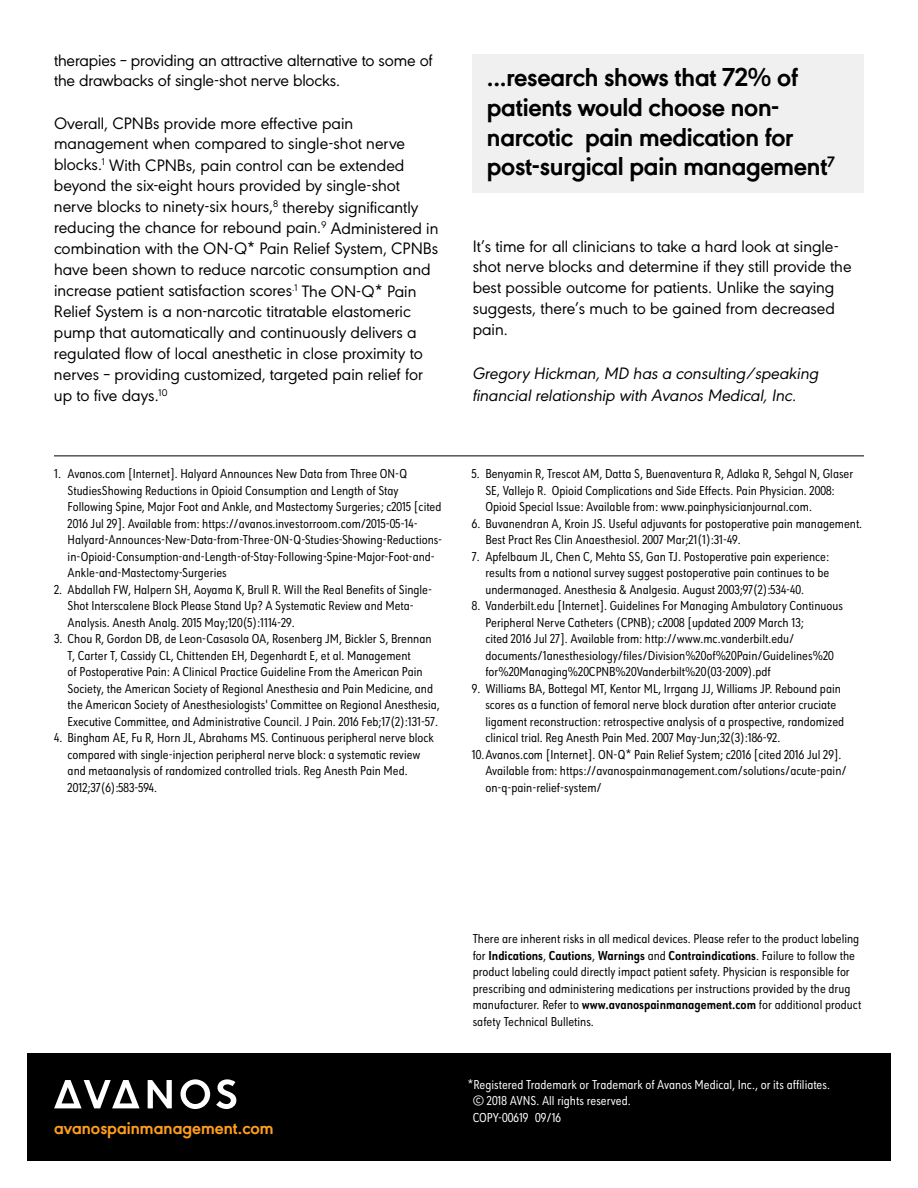
<style>
.page{position:relative;width:918px;height:1188px;background:#fff}
.page>*{position:absolute;margin:0;border:0;box-sizing:border-box;transform-origin:0 0}
.t1{font:700 27px/30px "Avanos Sans";letter-spacing:-.01em;color:#000}
.t2{font:700 18px "Avanos Sans";color:#ff9e1c}
.t3{font:17.25px/21px "Avanos Sans";color:#000}
.t4{font:italic 17.25px/22.5px "Avanos Sans";color:#000}
.t5{font:13.5px/16.5px "Avanos Sans Cond";color:#000}
.t6{font:13.5px/16.5px "Avanos Sans Cond";color:#fff}
.s1{font-weight:700}
</style>
<div class="page">
<div style="left:27px;top:1053px;width:864px;height:108px;background:#000"></div>
<svg style="left:54px;top:1080px;width:86px;height:28px"></svg>
<svg style="left:148px;top:1080px;width:24px;height:28px"></svg>
<svg style="left:180px;top:1079px;width:30px;height:30px"></svg>
<svg style="left:216px;top:1079px;width:20px;height:30px"></svg>
<hr style="left:54px;top:456px;width:810px;height:1px;background:#000">
<div style="left:472px;top:54px;width:391px;height:138px;background:#f0f0f0"></div>
<p class="t3" style="left:54px;top:48px;width:380px">therapies – providing an attractive alternative to some of the drawbacks of single-shot nerve blocks.</p>
<p class="t3" style="left:54px;top:111px;width:386px">Overall, CPNBs provide more effective pain management when compared to single-shot nerve blocks.<sup>1</sup> With CPNBs, pain control can be extended beyond the six-eight hours provided by single-shot nerve blocks to ninety-six hours,<sup>8</sup> thereby significantly reducing the chance for rebound pain.<sup>9</sup> Administered in combination with the ON-Q* Pain Relief System, CPNBs have been shown to reduce narcotic consumption and increase patient satisfaction scores<sup>.1</sup> The ON-Q* Pain Relief System is a non-narcotic titratable elastomeric pump that automatically and continuously delivers a regulated flow of local anesthetic in close proximity to nerves – providing customized, targeted pain relief for up to five days.<sup>10</sup></p>
<p class="t5" style="left:68px;top:465px;width:376px;text-indent:-14px">1. Avanos.com [Internet]. Halyard Announces New Data from Three ON-Q StudiesShowing Reductions in Opioid Consumption and Length of Stay Following Spine, Major Foot and Ankle, and Mastectomy Surgeries; c2015 [cited 2016 Jul 29]. Available from: https://avanos.investorroom.com/2015-05-14- Halyard-Announces-New-Data-from-Three-ON-Q-Studies-Showing-Reductions&shy;in-Opioid-Consumption-and-Length-of-Stay-Following-Spine-Major-Foot-and-Ankle-and-Mastectomy-Surgeries</p>
<p class="t5" style="left:68px;top:580px;width:366px;text-indent:-14px">2. Abdallah FW, Halpern SH, Aoyama K, Brull R. Will the Real Benefits of Single-<br>Shot Interscalene Block Please Stand Up? A Systematic Review and Meta-<br>Analysis. Anesth Analg. 2015 May;120(5):1114-29.</p>
<p class="t5" style="left:68px;top:630px;width:374px;text-indent:-14px">3. Chou R, Gordon DB, de Leon-Casasola OA, Rosenberg JM, Bickler S, Brennan T, Carter T, Cassidy CL, Chittenden EH, Degenhardt E, et al. Management<br>of Postoperative Pain: A Clinical Practice Guideline From the American Pain Society, the American Society of Regional Anesthesia and Pain Medicine, and the American Society of Anesthesiologists' Committee on Regional Anesthesia, Executive Committee, and Administrative Council. J Pain. 2016 Feb;17(2):131-57.</p>
<p class="t5" style="left:68px;top:729px;width:368px;text-indent:-14px">4. Bingham AE, Fu R, Horn JL, Abrahams MS. Continuous peripheral nerve block compared with single-injection peripheral nerve block: a systematic review and metaanalysis of randomized controlled trials. Reg Anesth Pain Med.<br>2012;37(6):583-594.</p>
<h1 class="t1" style="left:487px;top:60px;width:349px">...research shows that 72% of patients would choose non&shy;narcotic pain medication for post-surgical pain management<sup>7</sup></h1>
<p class="t3" style="left:473px;top:234px;width:380px">It’s time for all clinicians to take a hard look at single&shy;shot nerve blocks and determine if they still provide the best possible outcome for patients. Unlike the saying suggests, there’s much to be gained from decreased pain.</p>
<p class="t4" style="left:473px;top:361px;width:348px">Gregory Hickman, MD has a consulting/speaking financial relationship with Avanos Medical, Inc.</p>
<p class="t5" style="left:485px;top:465px;width:369px;text-indent:-14px">5. Benyamin R, Trescot AM, Datta S, Buenaventura R, Adlaka R, Sehgal N, Glaser<br>SE, Vallejo R. Opioid Complications and Side Effects. Pain Physician. 2008:<br>Opioid Special Issue: Available from: www.painphysicianjournal.com.</p>
<p class="t5" style="left:485px;top:514px;width:378px;text-indent:-14px">6. Buvanendran A, Kroin JS. Useful adjuvants for postoperative pain management.<br>Best Pract Res Clin Anaesthesiol. 2007 Mar;21(1):31-49.</p>
<p class="t5" style="left:485px;top:547px;width:345px;text-align:justify;text-indent:-14px">7. Apfelbaum JL, Chen C, Mehta SS, Gan TJ. Postoperative pain experience: results from a national survey suggest postoperative pain continues to be undermanaged. Anesthesia &amp; Analgesia. August 2003;97(2):534-40.</p>
<p class="t5" style="left:485px;top:597px;width:359px;text-indent:-14px">8. Vanderbilt.edu [Internet]. Guidelines For Managing Ambulatory Continuous Peripheral Nerve Catheters (CPNB); c2008 [updated 2009 March 13;<br>cited 2016 Jul 27]. Available from: http://www.mc.vanderbilt.edu/ documents/1anesthesiology/files/Division%20of%20Pain/Guidelines%20 for%20Managing%20CPNB%20Vanderbilt%20(03-2009).pdf</p>
<p class="t5" style="left:472px;top:679px;width:371px">9. Williams BA, Bottegal MT, Kentor ML, Irrgang JJ, Williams JP. Rebound pain</p>
<p class="t5" style="left:485px;top:696px;width:352px">scores as a function of femoral nerve block duration after anterior cruciate</p>
<p class="t5" style="left:485px;top:712px;width:360px">ligament reconstruction: retrospective analysis of a prospective, randomized</p>
<p class="t5" style="left:485px;top:729px;width:296px">clinical trial. Reg Anesth Pain Med. 2007 May-Jun;32(3):186-92.</p>
<p class="t5" style="left:472px;top:745px;width:371px">10.Avanos.com [Internet]. ON-Q* Pain Relief System; c2016 [cited 2016 Jul 29].</p>
<p class="t5" style="left:485px;top:762px;width:363px">Available from: https://avanospainmanagement.com/solutions/acute-pain/</p>
<p class="t5" style="left:485px;top:778px;width:118px">on-q-pain-relief-system/</p>
<h2 class="t2" style="left:54px;top:1114px;width:221px">avanospainmanagement.com</h2>
<p class="t5" style="left:473px;top:930px;width:390px">There are inherent risks in all medical devices. Please refer to the product labeling for <span class="s1">Indications</span>, <span class="s1">Cautions</span>, <span class="s1">Warnings</span> and <span class="s1">Contraindications</span>. Failure to follow the product labeling could directly impact patient safety. Physician is responsible for prescribing and administering medications per instructions provided by the drug manufacturer. Refer to <span class="s1">www.avanospainmanagement.com</span> for additional product safety Technical Bulletins.</p>
<p class="t6" style="left:473px;top:1075px;width:359px;text-indent:-5px">*Registered Trademark or Trademark of Avanos Medical, Inc., or its affiliates. © 2018 AVNS. All rights reserved.<br>COPY-00619 09/16</p>
</div>
